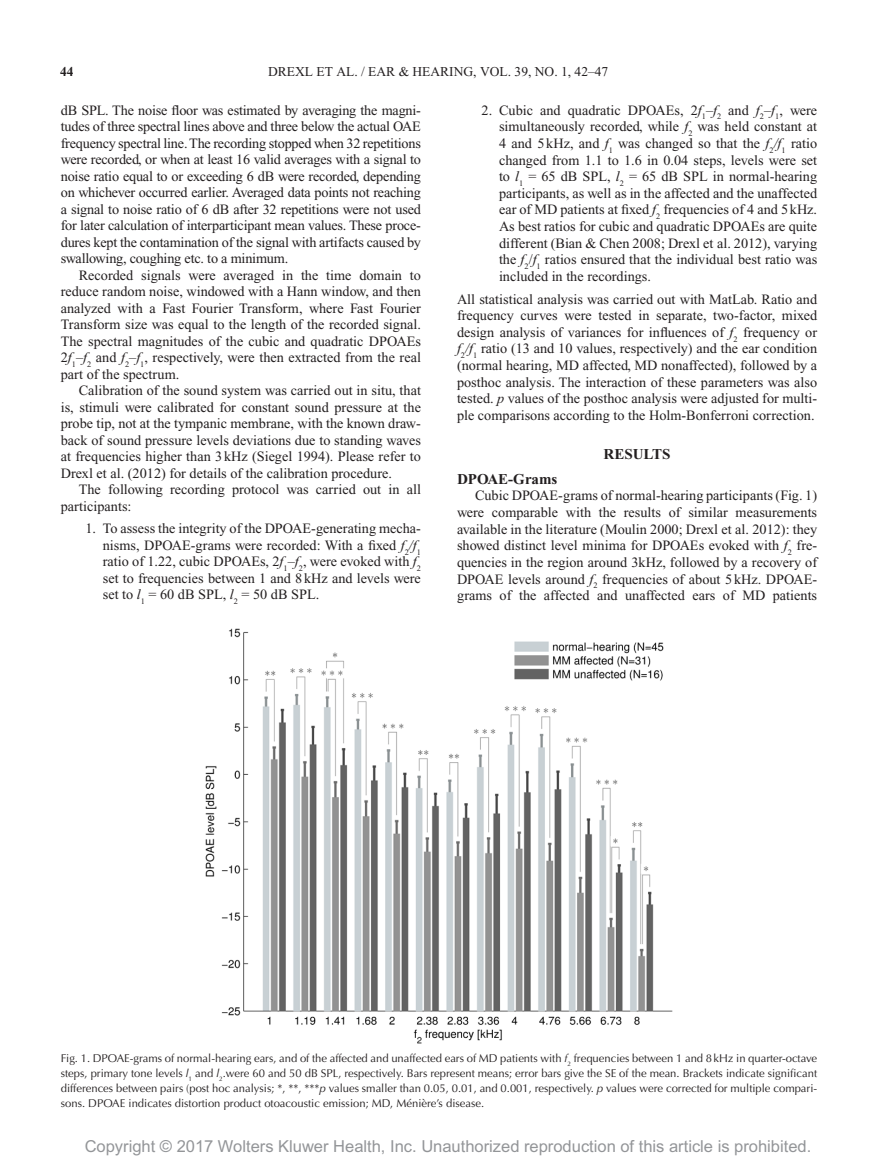
<style>
.page{position:relative;width:878px;height:1175px;background:#fff}
.page>*{position:absolute;margin:0;border:0;box-sizing:border-box;transform-origin:0 0}
.t1{font:16.5px "Arial MT Std";color:#939598}
.t2{font:700 15px "Times New Roman";color:#231f20}
.t3{font:14.25px/16.5px "Times New Roman";color:#231f20;text-align:justify}
.t4{font:13.5px "Times New Roman";color:#231f20}
.t5{font:700 13.5px "Times New Roman";color:#231f20}
.t6{font:11.25px/15px "Optima";color:#231f20;text-align:justify}
.s1{font-style:italic}
</style>
<div class="page">
<img style="left:205px;top:628px;width:468px;height:416px">
<p class="t5" style="left:60px;top:64px;width:15px">44</p>
<p class="t4" style="left:268px;top:64px;width:65px">DREXL Etal</p>
<p class="t4" style="left:354px;top:64px;width:255px">. / EAR &amp; HEARING, VOL. 39, NO. 1, 42–47</p>
<p class="t3" style="left:61px;top:102px;width:362px">dB SPL. The noise floor was estimated by averaging the magni&shy;tudes of three spectral lines above and three below the actual OAE frequency spectral line. The recording stopped when 32 repetitions were recorded, or when at least 16 valid averages with a signal to noise ratio equal to or exceeding 6 dB were recorded, depending on whichever occurred earlier. Averaged data points not reaching a signal to noise ratio of 6 dB after 32 repetitions were not used for later calculation of interparticipant mean values. These proce&shy;dures kept the contamination of the signal with artifacts caused by swallowing, coughing etc. to a minimum.</p>
<p class="t3" style="left:61px;top:267px;width:362px;text-indent:18px">Recorded signals were averaged in the time domain to reduce random noise, windowed with a Hann window, and then analyzed with a Fast Fourier Transform, where Fast Fourier Transform size was equal to the length of the recorded signal.<br>The spectral magnitudes of the cubic and quadratic DPOAEs 2<span class="s1">f</span><sub>1</sub><span class="s1">–f</span><sub>2</sub> and <span class="s1">f</span><sub>2</sub><span class="s1">–f</span><sub>1</sub>, respectively, were then extracted from the real part of the spectrum.</p>
<p class="t3" style="left:61px;top:382px;width:362px;text-indent:18px">Calibration of the sound system was carried out in situ, that is, stimuli were calibrated for constant sound pressure at the probe tip, not at the tympanic membrane, with the known draw&shy;back of sound pressure levels deviations due to standing waves at frequencies higher than 3kHz (Siegel 1994). Please refer to Drexl et al. (2012) for details of the calibration procedure.</p>
<p class="t3" style="left:61px;top:481px;width:362px;text-indent:18px">The following recording protocol was carried out in all participants:</p>
<p class="t3" style="left:103px;top:520px;width:320px;text-indent:-17px">1. To assess the integrity of the DPOAE-generating mecha&shy;nisms, DPOAE-grams were recorded: With a fixed <span class="s1">f</span><sub>2</sub><span class="s1">/f</span><sub>1 </sub>ratio of 1.22, cubic DPOAEs, 2<span class="s1">f</span><sub>1</sub><span class="s1">–f</span><sub>2</sub>, were evoked with <span class="s1">f</span><sub>2 </sub>set to frequencies between 1 and 8 kHz and levels were set to <span class="s1">l</span><sub>1</sub> = 60 dB SPL, <span class="s1">l</span><sub>2</sub> = 50 dB SPL.</p>
<p class="t3" style="left:499px;top:102px;width:320px;text-indent:-17px">2. Cubic and quadratic DPOAEs, 2<span class="s1">f</span><sub>1</sub><span class="s1">–f</span><sub>2</sub> and <span class="s1">f</span><sub>2</sub><span class="s1">–f</span><sub>1</sub>, were simultaneously recorded, while <span class="s1">f</span><sub>2</sub> was held constant at 4 and 5kHz, and <span class="s1">f</span><sub>1</sub> was changed so that the <span class="s1">f</span><sub>2</sub><span class="s1">/f</span><sub>1</sub> ratio changed from 1.1 to 1.6 in 0.04 steps, levels were set to <span class="s1">l</span><sub>1</sub> = 65 dB SPL, <span class="s1">l</span><sub>2</sub> = 65 dB SPL in normal-hearing participants, as well as in the affected and the unaffected ear of MD patients at fixed <span class="s1">f</span><sub>2</sub> frequencies of 4 and 5kHz.<br>As best ratios for cubic and quadratic DPOAEs are quite different (Bian &amp; Chen 2008; Drexl et al. 2012), varying the <span class="s1">f</span><sub>2</sub>/<span class="s1">f</span><sub>1</sub> ratios ensured that the individual best ratio was included in the recordings.</p>
<p class="t3" style="left:457px;top:290px;width:362px">All statistical analysis was carried out with MatLab. Ratio and frequency curves were tested in separate, two-factor, mixed design analysis of variances for influences of <span class="s1">f</span><sub>2</sub> frequency or <span class="s1">f</span><sub>2</sub><span class="s1">/f</span><sub>1</sub> ratio (13 and 10 values, respectively) and the ear condition (normal hearing, MD affected, MD nonaffected), followed by a posthoc analysis. The interaction of these parameters was also tested. <span class="s1">p</span> values of the posthoc analysis were adjusted for multi&shy;ple comparisons according to the Holm-Bonferroni correction.</p>
<p class="t2" style="left:603px;top:445px;width:68px">RESULTS</p>
<p class="t2" style="left:457px;top:470px;width:102px">DPOAE-Grams</p>
<p class="t3" style="left:457px;top:487px;width:362px;text-indent:18px">Cubic DPOAE-grams of normal-hearing participants (Fig. 1) were comparable with the results of similar measurements available in the literature (Moulin 2000; Drexl et al. 2012): they showed distinct level minima for DPOAEs evoked with <span class="s1">f</span><sub>2</sub> fre&shy;quencies in the region around 3kHz, followed by a recovery of DPOAE levels around <span class="s1">f</span><sub>2</sub> frequencies of about 5kHz. DPOAE&shy;grams of the affected and unaffected ears of MD patients</p>
<p class="t6" style="left:61px;top:1051px;width:758px">Fig. 1. DPOAE-grams of normal-hearing ears, and of the affected and unaffected ears of MD patients with <span class="s1">f</span><sub>2</sub> frequencies between 1 and 8kHz in quarter-octave steps, primary tone levels <span class="s1">l</span><sub>1</sub> and <span class="s1">l</span><sub>2</sub>.were 60 and 50 dB SPL, respectively. Bars represent means; error bars give the SE of the mean. Brackets indicate significant differences between pairs (post hoc analysis; *, **, ***<span class="s1">p</span> values smaller than 0.05, 0.01, and 0.001, respectively. <span class="s1">p</span> values were corrected for multiple compari&shy;sons. DPOAE indicates distortion product otoacoustic emission; MD, Ménière’s disease.</p>
<p class="t1" style="left:85px;top:1136px;width:728px">Copyright © 2017 Wolters Kluwer Health, Inc. Unauthorized reproduction of this article is prohibited.</p>
</div>
